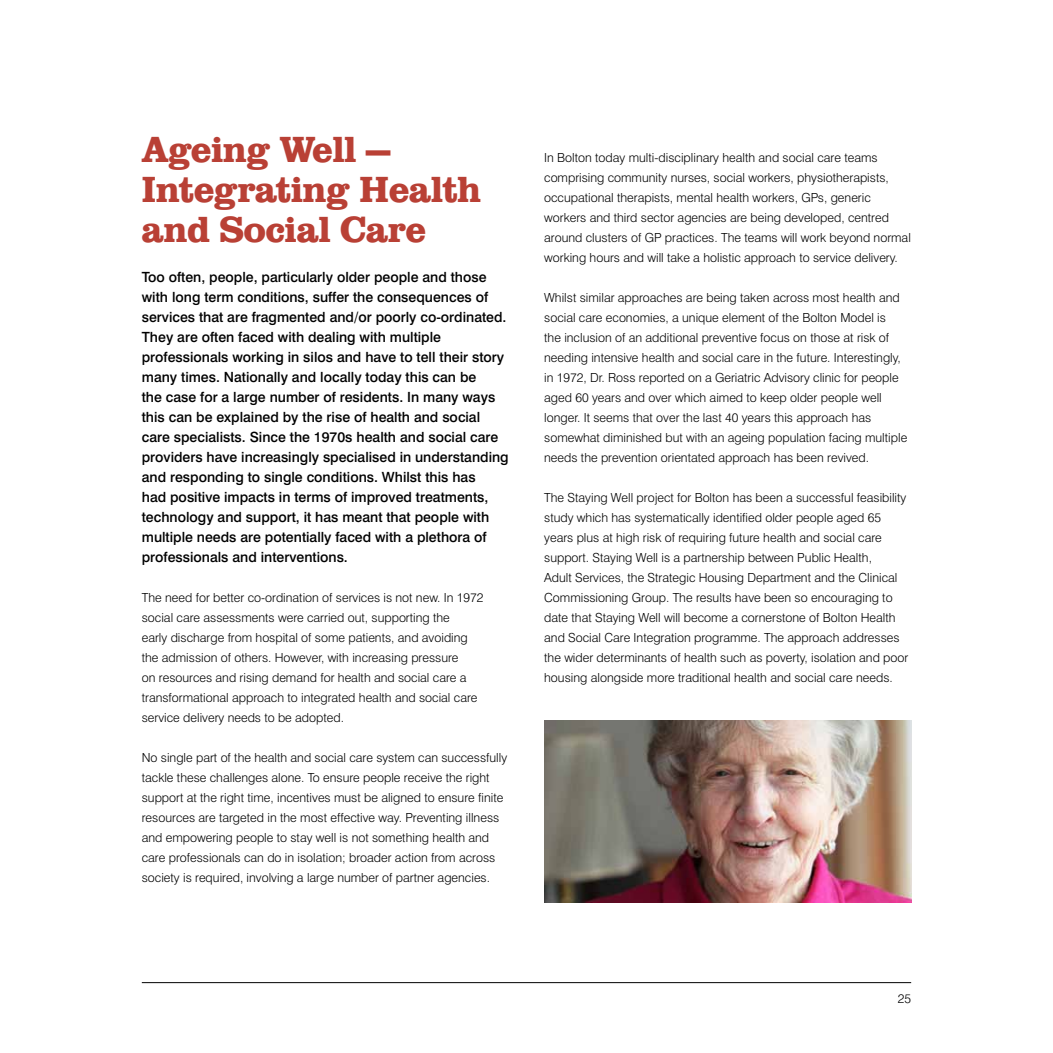
<style>
.page{position:relative;width:1053px;height:1053px;background:#fff}
.page>*{position:absolute;margin:0;border:0;box-sizing:border-box;transform-origin:0 0}
.t1{font:37.5px/40px "Bolton";color:#b94035}
.t2{font:500 14px/20px "Swiss 721 BT";color:#000}
.t3{font:300 12.5px/20px "Swiss 721 BT";color:#000}
</style>
<div class="page">
<hr style="left:142px;top:982px;width:769px;height:1px;background:#000">
<img style="left:544px;top:720px;width:367px;height:182px">
<h1 class="t1" style="left:142px;top:128px;width:341px">Ageing Well –<br>Integrating Health and Social Care</h1>
<p class="t2" style="left:142px;top:267px;width:368px">Too often, people, particularly older people and those with long term conditions, suffer the consequences of services that are fragmented and/or poorly co-ordinated.<br>They are often faced with dealing with multiple professionals working in silos and have to tell their story many times. Nationally and locally today this can be<br>the case for a large number of residents. In many ways this can be explained by the rise of health and social care specialists. Since the 1970s health and social care providers have increasingly specialised in understanding and responding to single conditions. Whilst this has<br>had positive impacts in terms of improved treatments, technology and support, it has meant that people with multiple needs are potentially faced with a plethora of professionals and interventions.</p>
<p class="t3" style="left:142px;top:587px;width:343px">The need for better co-ordination of services is not new. In 1972 social care assessments were carried out, supporting the<br>early discharge from hospital of some patients, and avoiding the admission of others. However, with increasing pressure<br>on resources and rising demand for health and social care a transformational approach to integrated health and social care service delivery needs to be adopted.</p>
<p class="t3" style="left:142px;top:747px;width:367px">No single part of the health and social care system can successfully tackle these challenges alone. To ensure people receive the right support at the right time, incentives must be aligned to ensure finite resources are targeted in the most effective way. Preventing illness and empowering people to stay well is not something health and care professionals can do in isolation; broader action from across society is required, involving a large number of partner agencies.</p>
<p class="t3" style="left:544px;top:147px;width:368px">In Bolton today multi-disciplinary health and social care teams comprising community nurses, social workers, physiotherapists, occupational therapists, mental health workers, GPs, generic workers and third sector agencies are being developed, centred around clusters of GP practices. The teams will work beyond normal working hours and will take a holistic approach to service delivery.</p>
<p class="t3" style="left:544px;top:287px;width:364px">Whilst similar approaches are being taken across most health and social care economies, a unique element of the Bolton Model is<br>the inclusion of an additional preventive focus on those at risk of needing intensive health and social care in the future. Interestingly, in 1972, Dr. Ross reported on a Geriatric Advisory clinic for people aged 60 years and over which aimed to keep older people well longer. It seems that over the last 40 years this approach has somewhat diminished but with an ageing population facing multiple needs the prevention orientated approach has been revived.</p>
<p class="t3" style="left:544px;top:487px;width:365px">The Staying Well project for Bolton has been a successful feasibility study which has systematically identified older people aged 65 years plus at high risk of requiring future health and social care support. Staying Well is a partnership between Public Health,<br>Adult Services, the Strategic Housing Department and the Clinical Commissioning Group. The results have been so encouraging to date that Staying Well will become a cornerstone of Bolton Health and Social Care Integration programme. The approach addresses the wider determinants of health such as poverty, isolation and poor housing alongside more traditional health and social care needs.</p>
<p class="t3" style="left:897px;top:988px;width:15px">25</p>
</div>
